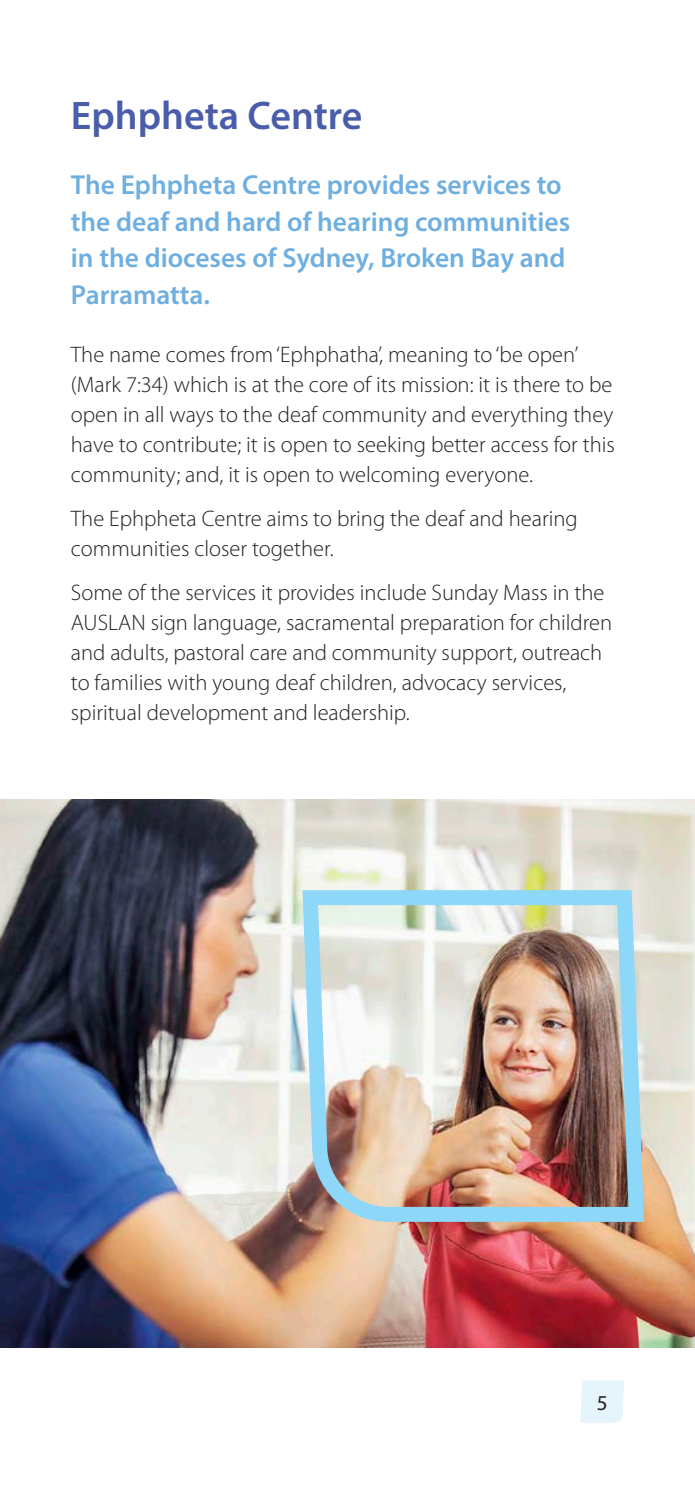
<style>
.page{position:relative;width:695px;height:1489px;background:#fff}
.page>*{position:absolute;margin:0;border:0;box-sizing:border-box;transform-origin:0 0}
.t1{font:600 40px "Myriad Pro";color:#4a5daa}
.t2{font:600 27.5px/36.5px "Myriad Pro";color:#6fafe0}
.t3{font:300 22.5px/30px "Myriad Pro";color:#231f20}
.t4{font:21.25px "Myriad Pro";color:#231f20}
</style>
<div class="page">
<svg style="left:580px;top:1380px;width:44px;height:42px;background:#e7f5fc"></svg>
<img style="left:0;top:799px;width:694px;height:547px">
<img style="left:294px;top:882px;width:357px;height:347px">
<h1 class="t1" style="left:71px;top:90px;width:293px">Ephpheta Centre</h1>
<p class="t2" style="left:71px;top:166px;width:501px">The Ephpheta Centre provides services to the deaf and hard of hearing communities in the dioceses of Sydney, Broken Bay and Parramatta.</p>
<p class="t3" style="left:71px;top:339px;width:545px">The name comes from ‘Ephphatha’, meaning to ‘be open’ (Mark 7:34) which is at the core of its mission: it is there to be open in all ways to the deaf community and everything they have to contribute; it is open to seeking better access for this community; and, it is open to welcoming everyone.</p>
<p class="t3" style="left:71px;top:503px;width:508px">The Ephpheta Centre aims to bring the deaf and hearing communities closer together.</p>
<p class="t3" style="left:71px;top:577px;width:542px">Some of the services it provides include Sunday Mass in the AUSLAN sign language, sacramental preparation for children and adults, pastoral care and community support, outreach to families with young deaf children, advocacy services, spiritual development and leadership.</p>
<p class="t4" style="left:596px;top:1389px;width:12px">5</p>
</div>
